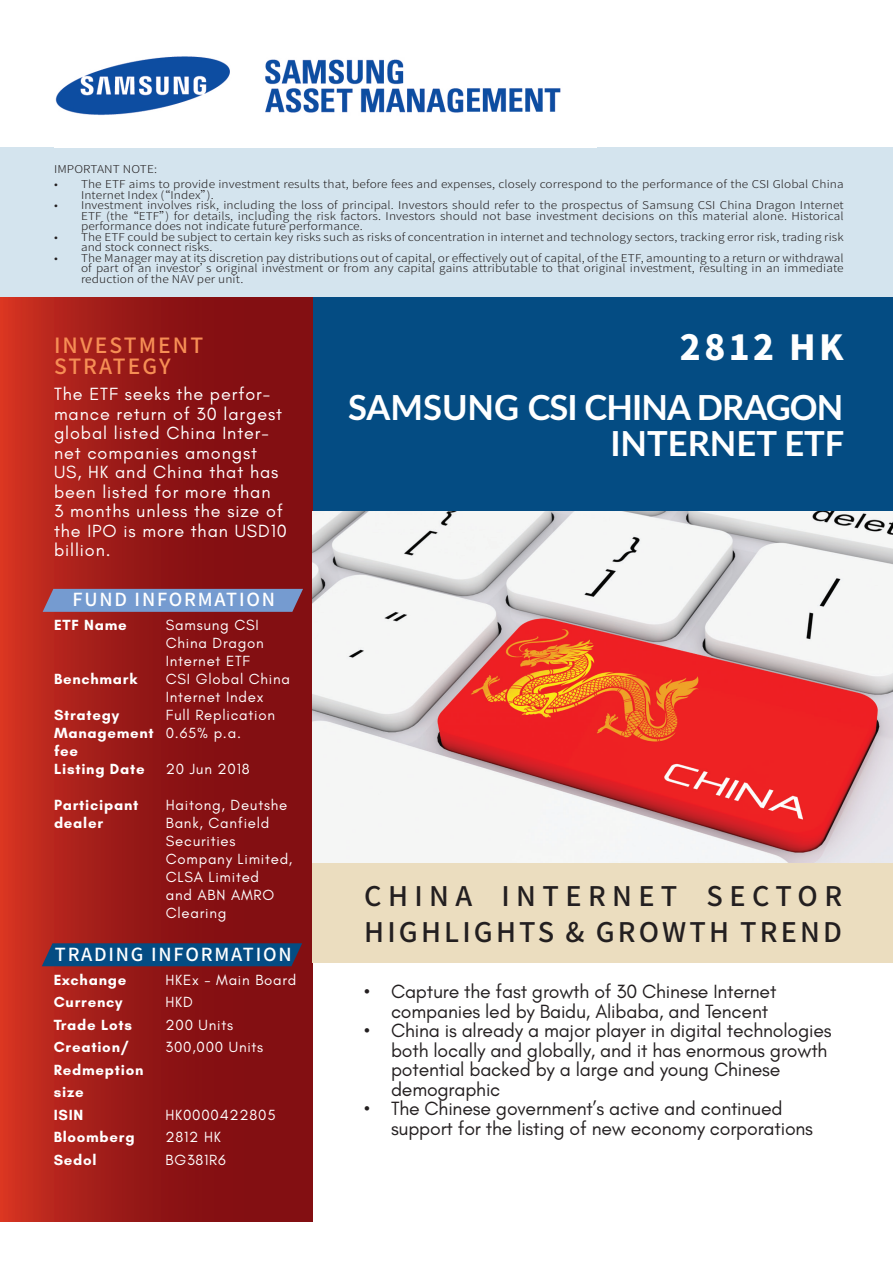
<style>
.page{position:relative;width:893px;height:1263px;background:#fff}
.page>*{position:absolute;margin:0;border:0;box-sizing:border-box;transform-origin:0 0}
.Paragraph_Style_1{font:700 34.5px/36px "Lato";color:#fff;text-align:right}
.t1{font:800 34.5px "Source Han Sans TWHK";letter-spacing:.1em;color:#fff}
.Sub-heading{font:500 27px/36px "Source Han Sans TWHK";letter-spacing:.12em;color:#231f20}
.Sub-heading-2{font:500 21px/21px "Source Han Sans TWHK";letter-spacing:.1em;color:#f68e55}
.t2{font:19.5px/19.5px "Glacial Indifference";letter-spacing:-.01em;color:#231f20}
.Body_Text__dark{font:18px/19.5px "Glacial Indifference";letter-spacing:.05em;color:#fff}
.Sub-heading-3{font:500 18px "Source Han Sans TWHK";letter-spacing:.1em;color:#fff}
.Body_Text__dark-2{font:15px/18px "Glacial Indifference";letter-spacing:.05em;color:#fff}
.Body_Text__dark-3{font:700 15px/18px "Glacial Indifference";letter-spacing:.05em;color:#fff}
.Body_Text__dark-4{font:300 10.8px/10.5px "Source Han Sans TWHK";letter-spacing:.01em;color:#231f20;scale:1.11 1}
</style>
<div class="page">
<div style="left:0;top:147px;width:893px;height:150px;background:#d4e4ee"></div>
<div style="left:313px;top:297px;width:580px;height:228px;background:#044c83"></div>
<svg style="left:0;top:297px;width:313px;height:924px;background:#9a1917"></svg>
<svg style="left:43px;top:589px;width:260px;height:23px;background:#7695c7"></svg>
<img style="left:55px;top:56px;width:506px;height:59px">
<div style="left:313px;top:862px;width:580px;height:101px;background:#ebddbf"></div>
<img style="left:313px;top:511px;width:580px;height:351px">
<svg style="left:42px;top:943px;width:260px;height:23px;background:#0c497d"></svg>
<p class="Body_Text__dark-4" style="left:54px;top:164px;width:94px">IMPORTANT NOTE:</p>
<p class="Body_Text__dark-4" style="left:81px;top:179px;width:689px;text-indent:-27px">• The ETF aims to provide investment results that, before fees and expenses, closely correspond to the performance of the CSI Global China<br>Internet Index (“Index”).</p>
<p class="Body_Text__dark-4" style="left:81px;top:200px;width:689px;text-align:justify;text-indent:-27px">• Investment involves risk, including the loss of principal. Investors should refer to the prospectus of Samsung CSI China Dragon Internet ETF (the “ETF”) for details, including the risk factors. Investors should not base investment decisions on this material alone. Historical performance does not indicate future performance.</p>
<p class="Body_Text__dark-4" style="left:81px;top:232px;width:689px;text-indent:-27px">• The ETF could be subject to certain key risks such as risks of concentration in internet and technology sectors, tracking error risk, trading risk and stock connect risks.</p>
<p class="Body_Text__dark-4" style="left:81px;top:253px;width:689px;text-align:justify;text-indent:-27px">• The Manager may at its discretion pay distributions out of capital, or effectively out of capital, of the ETF, amounting to a return or withdrawal of part of an investor’s original investment or from any capital gains attributable to that original investment, resulting in an immediate reduction of the NAV per unit.</p>
<p class="Sub-heading-2" style="left:54px;top:336px;width:151px">INVESTMENT<br>STRATEGY</p>
<p class="Body_Text__dark" style="left:54px;top:385px;width:234px">The ETF seeks the perfor&shy;mance return of 30 largest global listed China Inter&shy;net companies amongst<br>US, HK and China that has been listed for more than<br>3 months unless the size of the IPO is more than USD10 billion.</p>
<p class="Sub-heading-3" style="left:72px;top:589px;width:204px">FUND INFORMATION</p>
<p class="Body_Text__dark-3" style="left:54px;top:615px;width:74px">ETF Name</p>
<p class="Body_Text__dark-3" style="left:54px;top:669px;width:85px">Benchmark</p>
<p class="Body_Text__dark-3" style="left:54px;top:705px;width:67px">Strategy</p>
<p class="Body_Text__dark-3" style="left:54px;top:723px;width:101px">Management fee</p>
<p class="Body_Text__dark-3" style="left:54px;top:759px;width:92px">Listing Date</p>
<p class="Body_Text__dark-3" style="left:54px;top:795px;width:86px">Participant dealer</p>
<p class="Body_Text__dark-2" style="left:166px;top:616px;width:99px">Samsung CSI<br>China Dragon<br>Internet ETF</p>
<p class="Body_Text__dark-2" style="left:166px;top:670px;width:126px">CSI Global China<br>Internet Index</p>
<p class="Body_Text__dark-2" style="left:166px;top:706px;width:111px">Full Replication</p>
<p class="Body_Text__dark-2" style="left:166px;top:724px;width:77px">0.65% p.a.</p>
<p class="Body_Text__dark-2" style="left:166px;top:760px;width:85px">20 Jun 2018</p>
<p class="Body_Text__dark-2" style="left:166px;top:796px;width:128px">Haitong, Deutshe<br>Bank, Canfield<br>Securities<br>Company Limited,<br>CLSA Limited<br>and ABN AMRO<br>Clearing</p>
<p class="Sub-heading-3" style="left:55px;top:944px;width:238px">TRADING INFORMATION</p>
<p class="Body_Text__dark-3" style="left:54px;top:970px;width:74px">Exchange</p>
<p class="Body_Text__dark-3" style="left:54px;top:993px;width:70px">Currency</p>
<p class="Body_Text__dark-3" style="left:54px;top:1015px;width:80px">Trade Lots</p>
<p class="Body_Text__dark-3" style="left:54px;top:1036px;width:91px;line-height:22.5px">Creation/<br>Redmeption size</p>
<p class="Body_Text__dark-3" style="left:54px;top:1105px;width:31px">ISIN</p>
<p class="Body_Text__dark-3" style="left:54px;top:1128px;width:82px">Bloomberg</p>
<p class="Body_Text__dark-3" style="left:54px;top:1150px;width:44px">Sedol</p>
<p class="Body_Text__dark-2" style="left:166px;top:971px;width:132px">HKEx - Main Board</p>
<p class="Body_Text__dark-2" style="left:166px;top:993px;width:29px">HKD</p>
<p class="Body_Text__dark-2" style="left:166px;top:1016px;width:69px">200 Units</p>
<p class="Body_Text__dark-2" style="left:166px;top:1038px;width:99px">300,000 Units</p>
<p class="Body_Text__dark-2" style="left:166px;top:1106px;width:112px">HK0000422805</p>
<p class="Body_Text__dark-2" style="left:166px;top:1128px;width:57px">2812 HK</p>
<p class="Body_Text__dark-2" style="left:166px;top:1151px;width:62px">BG381R6</p>
<p class="t1" style="left:680px;top:328px;width:165px">2812 HK</p>
<p class="Paragraph_Style_1" style="left:348px;top:388px;width:498px">SAMSUNG CSI CHINA DRAGON<br>INTERNET ETF</p>
<p class="Sub-heading" style="left:364px;top:879px;width:479px">CHINA INTERNET SECTOR<br>HIGHLIGHTS &amp; GROWTH TREND</p>
<p class="t2" style="left:391px;top:982px;width:387px;text-indent:-27px">• Capture the fast growth of 30 Chinese Internet companies led by Baidu, Alibaba, and Tencent</p>
<p class="t2" style="left:391px;top:1021px;width:442px;text-indent:-27px">• China is already a major player in digital technologies both locally and globally, and it has enormous growth potential backed by a large and young Chinese demographic</p>
<p class="t2" style="left:391px;top:1099px;width:424px;text-indent:-27px">• The Chinese government’s active and continued support for the listing of new economy corporations</p>
</div>
